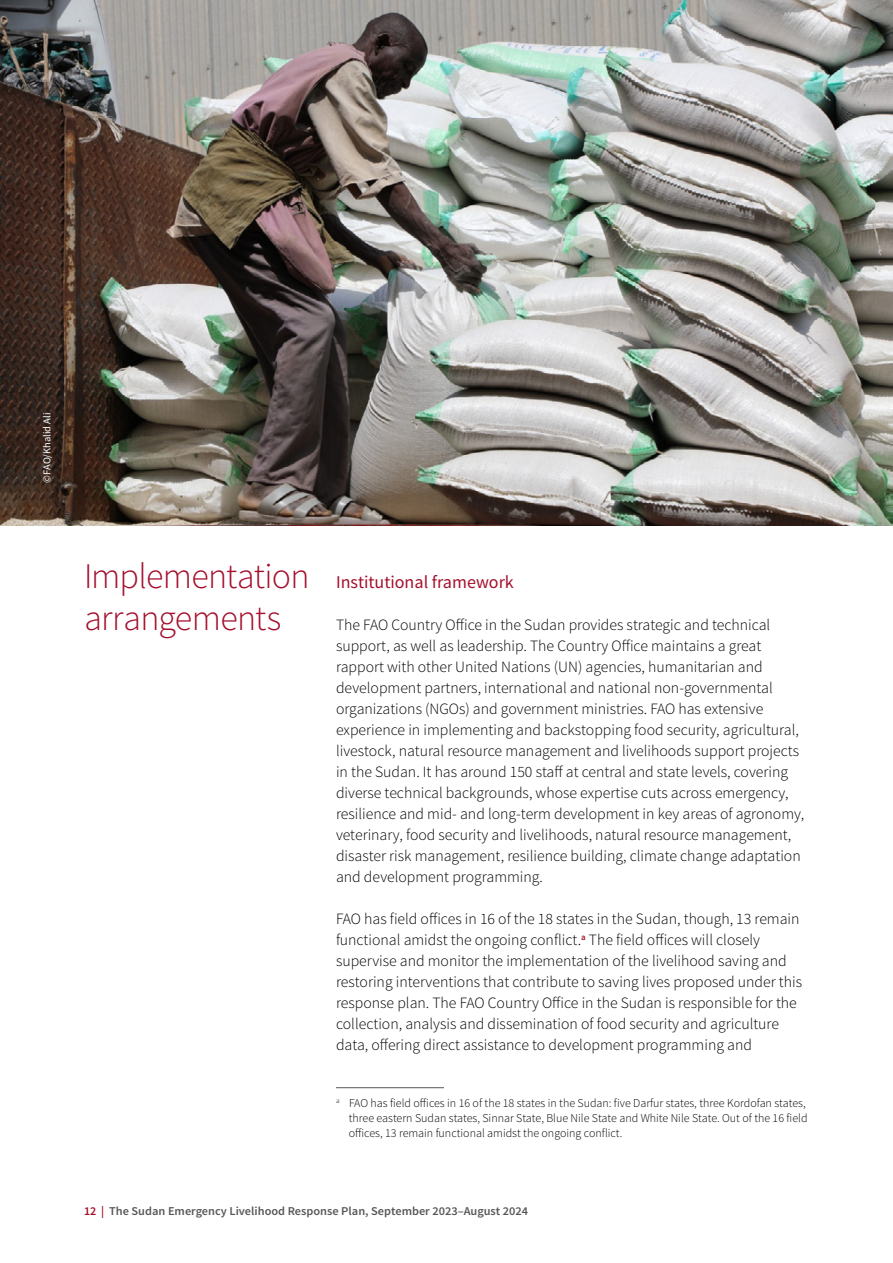
<style>
.page{position:relative;width:893px;height:1263px;background:#fff}
.page>*{position:absolute;margin:0;border:0;box-sizing:border-box;transform-origin:0 0}
.t1{font:300 36px/42px "Source Sans Pro";letter-spacing:-.02em;color:#a50f2d}
.t2{font:18px "Source Sans Pro";color:#a50f2d}
.t3{font:300 15.75px/21px "Source Sans Pro";color:#000}
.t4{font:300 12px/15px "Source Sans Pro";color:#000}
.t5{font:600 12px "Source Sans Pro";color:#575756}
.t6{font:10.5px "Source Sans Pro";color:#fff}
.s1{color:#a50f2d}
</style>
<div class="page">
<img style="left:0;top:0;width:893px;height:525px">
<hr style="left:336px;top:1087px;width:108px;height:1px;background:#575756">
<p class="t6" style="left:40px;top:482px;width:71px;rotate:-90deg">©FAO/Khalid Ali</p>
<h1 class="t1" style="left:84px;top:555px;width:227px">Implementation arrangements</h1>
<p class="t2" style="left:336px;top:571px;width:179px">Institutional framework</p>
<p class="t3" style="left:336px;top:614px;width:470px">The FAO Country Office in the Sudan provides strategic and technical support, as well as leadership. The Country Office maintains a great rapport with other United Nations (UN) agencies, humanitarian and development partners, international and national non-governmental organizations (NGOs) and government ministries. FAO has extensive experience in implementing and backstopping food security, agricultural, livestock, natural resource management and livelihoods support projects in the Sudan. It has around 150 staff at central and state levels, covering diverse technical backgrounds, whose expertise cuts across emergency, resilience and mid- and long-term development in key areas of agronomy, veterinary, food security and livelihoods, natural resource management, disaster risk management, resilience building, climate change adaptation and development programming.</p>
<p class="t3" style="left:336px;top:908px;width:468px">FAO has field offices in 16 of the 18 states in the Sudan, though, 13 remain functional amidst the ongoing conflict.<sup>a</sup> The field offices will closely supervise and monitor the implementation of the livelihood saving and restoring interventions that contribute to saving lives proposed under this response plan. The FAO Country Office in the Sudan is responsible for the collection, analysis and dissemination of food security and agriculture data, offering direct assistance to development programming and</p>
<p class="t4" style="left:349px;top:1095px;width:460px;text-indent:-13px"><sup>a</sup> FAO has field offices in 16 of the 18 states in the Sudan: five Darfur states, three Kordofan states, three eastern Sudan states, Sinnar State, Blue Nile State and White Nile State. Out of the 16 field offices, 13 remain functional amidst the ongoing conflict.</p>
<p class="t5" style="left:84px;top:1203px;width:446px"><span class="s1">12 |</span> The Sudan Emergency Livelihood Response Plan, September 2023–August 2024</p>
</div>
